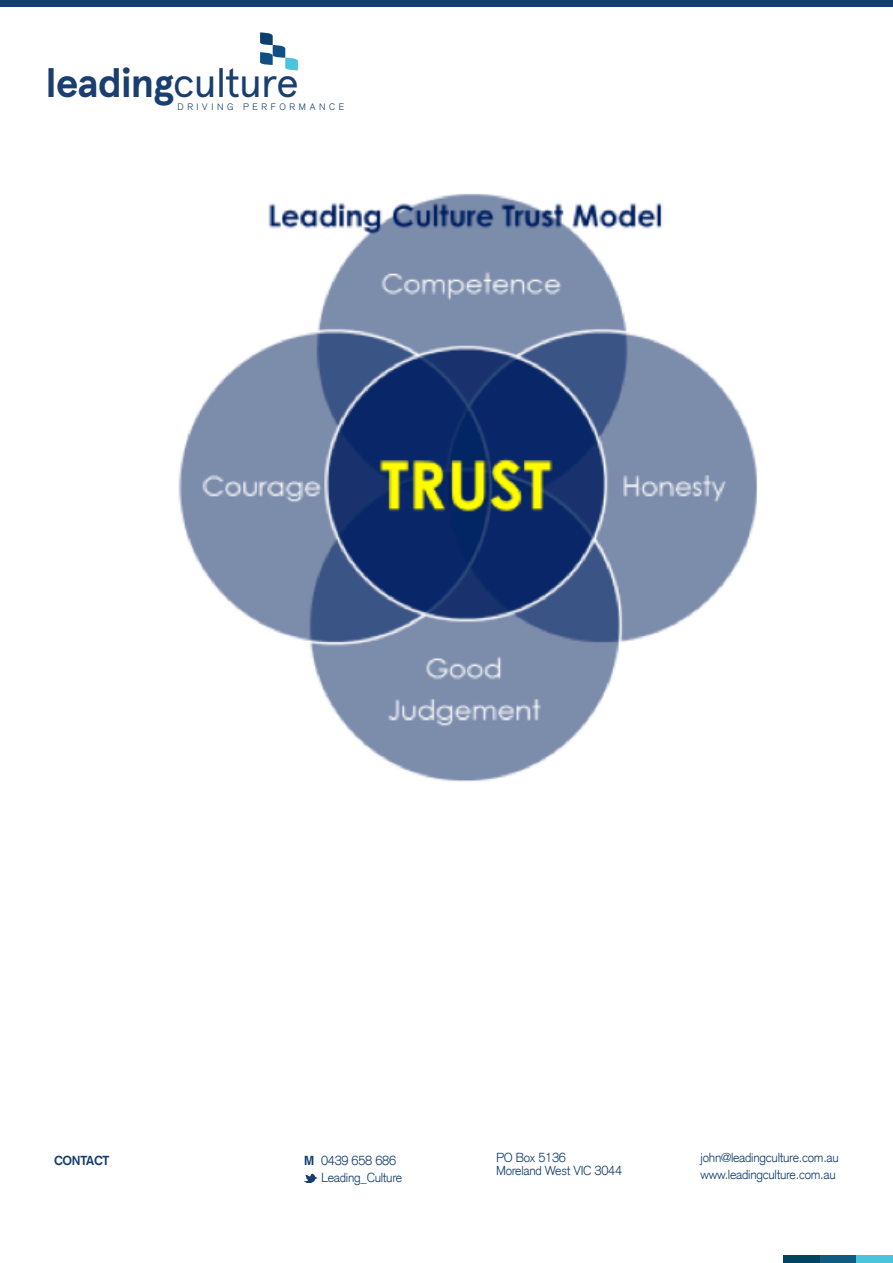
<style>
.page{position:relative;width:893px;height:1263px;background:#fff}
.page>*{position:absolute;margin:0;border:0;box-sizing:border-box;transform-origin:0 0}
.t1{font:700 40.8px "Apercu";letter-spacing:-.025em;color:#193e6f}
.t2{font:300 12.75px/17px "Akzidenz Grotesk";letter-spacing:-.02em;color:#143e6f}
.t3{font:700 12.75px "Akzidenz Grotesk";letter-spacing:-.02em;color:#143e6f}
.t4{font:300 9.15px "Akzidenz Grotesk";letter-spacing:.405em;color:#193e6f}
.s1{font-weight:400}
.s2{font-weight:700}
</style>
<div class="page">
<svg style="left:304px;top:1174px;width:13px;height:9px"></svg>
<div style="left:820px;top:1255px;width:36px;height:8px;background:#0e5d80"></div>
<div style="left:783px;top:1255px;width:37px;height:8px;background:#004560"></div>
<div style="left:856px;top:1255px;width:37px;height:8px;background:#4ac3dd"></div>
<div style="left:0;top:0;width:893px;height:7px;background:#143e6f"></div>
<svg style="left:260px;top:32px;width:38px;height:38px"></svg>
<img style="left:178px;top:193px;width:579px;height:589px">
<h1 class="t1" style="left:45px;top:58px;width:255px">leading<span class="s1">culture</span></h1>
<p class="t4" style="left:177px;top:101px;width:168px">DRIVING PERFORMANCE</p>
<p class="t3" style="left:54px;top:1153px;width:57px">CONTACT</p>
<p class="t2" style="left:496px;top:1151px;width:128px;line-height:12.8px">PO Box 5136<br>Moreland West VIC 3044</p>
<p class="t2" style="left:701px;top:1149px;width:140px">john@leadingculture.com.au www.leadingculture.com.au</p>
<p class="t2" style="left:321px;top:1152px;width:83px;text-indent:-17px"><span class="s2">M</span> 0439 658 686<br>Leading_Culture</p>
</div>
